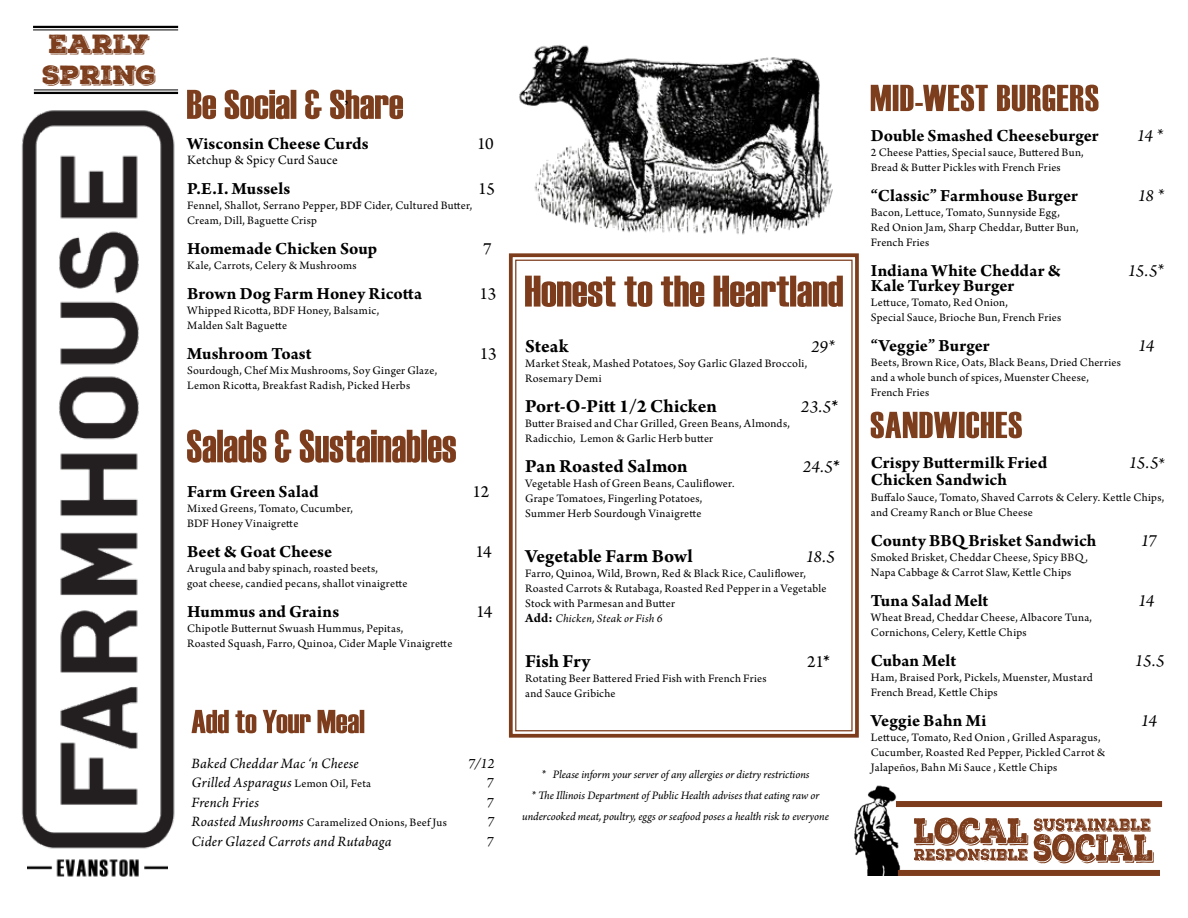
<style>
.page{position:relative;width:1188px;height:918px;background:#fff}
.page>*{position:absolute;margin:0;border:0;box-sizing:border-box;transform-origin:0 0}
.t1{font:25.5px/30.6px "Nexa Rust Slab Black Shadow 01";color:#7d3e1d}
.t2{font:700 19.5px "Arno Pro";letter-spacing:.005em;color:#000}
.t3{font:700 18px "Arno Pro";letter-spacing:.005em;color:#000}
.t4{font:italic 18px "Arno Pro";letter-spacing:-.045em;color:#000}
.t5{font:18px "Arno Pro";letter-spacing:-.02em;color:#000}
.t6{font:18px "Minion Pro";color:#000}
.t7{font:italic 15px "Arno Pro";letter-spacing:.015em;color:#000}
.t8{font:13.5px "Arno Pro";letter-spacing:.01em;color:#000}
.t9{font:12px/15px "Arno Pro";letter-spacing:.02em;color:#000}
.t10{font:italic 12px/21px "Arno Pro";letter-spacing:-.005em;color:#000;text-align:center}
.s1{font-style:normal;font-size:12px}
.s2{font-style:italic;font-size:15px}
.s3{font-weight:700;font-style:normal}
.s4{font-weight:700;font-size:13.5px}
.s5{font-style:italic}
.s6{font-weight:700}
</style>
<div class="page">
<svg style="left:192px;top:710px;width:172px;height:23px"></svg>
<svg style="left:871px;top:85px;width:228px;height:26px"></svg>
<svg style="left:871px;top:412px;width:151px;height:26px"></svg>
<svg style="left:187px;top:90px;width:216px;height:29px"></svg>
<svg style="left:187px;top:430px;width:269px;height:33px"></svg>
<img style="left:519px;top:44px;width:314px;height:191px">
<img style="left:854px;top:785px;width:47px;height:91px">
<div style="left:896px;top:801px;width:266px;height:6px;background:#7d3d1d"></div>
<div style="left:898px;top:870px;width:262px;height:6px;background:#7d3d1d"></div>
<svg style="left:1034px;top:818px;width:120px;height:45px"></svg>
<svg style="left:914px;top:818px;width:114px;height:43px"></svg>
<img style="left:21px;top:110px;width:154px;height:739px">
<hr style="left:33px;top:26px;width:145px;height:2px;background:#000">
<hr style="left:33px;top:30px;width:145px;height:1px;background:#000">
<hr style="left:34px;top:90px;width:144px;height:1px;background:#000">
<hr style="left:34px;top:92px;width:144px;height:2px;background:#000">
<img style="left:27px;top:859px;width:140px;height:18px">
<svg style="left:508px;top:253px;width:351px;height:485px"></svg>
<div style="left:515px;top:260px;width:338px;height:471px;border:1px solid #7d3d1d"></div>
<svg style="left:525px;top:276px;width:318px;height:31px"></svg>
<h1 class="t1" style="left:43px;top:29px;width:115px">EARLY<br>SPRING</h1>
<h3 class="t6" style="left:345px;top:85px;width:6px">,</h3>
<h3 class="t3" style="left:187px;top:133px;width:183px">Wisconsin Cheese Curds</h3>
<h3 class="t5" style="left:477px;top:134px;width:18px">10</h3>
<p class="t8" style="left:187px;top:152px;width:152px">Ketchup &amp; Spicy Curd Sauce</p>
<h3 class="t3" style="left:187px;top:178px;width:105px">P.E.I. Mussels</h3>
<h3 class="t5" style="left:478px;top:179px;width:18px">15</h3>
<p class="t9" style="left:187px;top:199px;width:287px">Fennel, Shallot, Serrano Pepper, BDF Cider, Cultured Butter,<br>Cream, Dill, Baguette Crisp</p>
<h3 class="t3" style="left:187px;top:238px;width:192px">Homemade Chicken Soup</h3>
<h3 class="t5" style="left:483px;top:239px;width:10px">7</h3>
<p class="t9" style="left:187px;top:259px;width:171px">Kale, Carrots, Celery &amp; Mushrooms</p>
<h3 class="t3" style="left:187px;top:283px;width:237px">Brown Dog Farm Honey Ricotta</h3>
<h3 class="t5" style="left:479px;top:284px;width:18px">13</h3>
<p class="t9" style="left:187px;top:304px;width:194px">Whipped Ricotta, BDF Honey, Balsamic,<br>Malden Salt Baguette</p>
<h3 class="t3" style="left:187px;top:343px;width:126px">Mushroom Toast</h3>
<h3 class="t5" style="left:480px;top:344px;width:18px">13</h3>
<p class="t9" style="left:187px;top:364px;width:252px">Sourdough, Chef Mix Mushrooms, Soy Ginger Glaze,<br>Lemon Ricotta, Breakfast Radish, Picked Herbs</p>
<h3 class="t3" style="left:187px;top:481px;width:133px">Farm Green Salad</h3>
<h3 class="t5" style="left:472px;top:482px;width:19px">12</h3>
<p class="t9" style="left:187px;top:502px;width:167px">Mixed Greens, Tomato, Cucumber,<br>BDF Honey Vinaigrette</p>
<h3 class="t3" style="left:187px;top:541px;width:147px">Beet &amp; Goat Cheese</h3>
<h3 class="t5" style="left:475px;top:542px;width:18px">14</h3>
<p class="t9" style="left:187px;top:562px;width:222px">Arugula and baby spinach, roasted beets,<br>goat cheese, candied pecans, shallot vinaigrette</p>
<h3 class="t3" style="left:187px;top:601px;width:154px">Hummus and Grains</h3>
<h3 class="t5" style="left:476px;top:602px;width:18px">14</h3>
<p class="t9" style="left:187px;top:622px;width:267px">Chipotle Butternut Swuash Hummus, Pepitas,<br>Roasted Squash, Farro, Quinoa, Cider Maple Vinaigrette</p>
<p class="t7" style="left:192px;top:755px;width:169px">Baked Cheddar Mac ‘n Cheese</p>
<p class="t7" style="left:468px;top:755px;width:28px">7/12</p>
<p class="t7" style="left:192px;top:774px;width:181px">Grilled Asparagus <span class="s1">Lemon Oil, Feta</span></p>
<p class="t7" style="left:486px;top:774px;width:9px">7</p>
<p class="t7" style="left:192px;top:794px;width:69px">French Fries</p>
<p class="t7" style="left:487px;top:794px;width:9px">7</p>
<p class="t9" style="left:192px;top:816px;width:257px"><span class="s2">Roasted Mushrooms</span> Caramelized Onions, Beef Jus</p>
<p class="t7" style="left:487px;top:813px;width:9px">7</p>
<p class="t7" style="left:192px;top:833px;width:201px">Cider Glazed Carrots and Rutabaga</p>
<p class="t7" style="left:486px;top:833px;width:9px">7</p>
<h2 class="t2" style="left:525px;top:335px;width:45px">Steak</h2>
<h3 class="t4" style="left:811px;top:336px;width:25px">29*</h3>
<p class="t9" style="left:525px;top:356px;width:284px">Market Steak, Mashed Potatoes, Soy Garlic Glazed Broccoli,<br>Rosemary Demi</p>
<h2 class="t2" style="left:525px;top:395px;width:193px">Port-O-Pitt 1/2 Chicken</h2>
<h3 class="t4" style="left:801px;top:396px;width:39px">23.5<span class="s3">*</span></h3>
<p class="t9" style="left:525px;top:416px;width:266px">Butter Braised and Char Grilled, Green Beans, Almonds,<br>Radicchio, Lemon &amp; Garlic Herb butter</p>
<h2 class="t2" style="left:525px;top:455px;width:164px">Pan Roasted Salmon</h2>
<h3 class="t4" style="left:803px;top:456px;width:39px">24.5<span class="s3">*</span></h3>
<p class="t9" style="left:525px;top:476px;width:211px">Vegetable Hash of Green Beans, Cauliflower.<br>Grape Tomatoes, Fingerling Potatoes,<br>Summer Herb Sourdough Vinaigrette</p>
<h2 class="t2" style="left:525px;top:545px;width:169px">Vegetable Farm Bowl</h2>
<h3 class="t4" style="left:806px;top:546px;width:31px">18.5</h3>
<p class="t9" style="left:525px;top:566px;width:303px">Farro, Quinoa, Wild, Brown, Red &amp; Black Rice, Cauliflower, Roasted Carrots &amp; Rutabaga, Roasted Red Pepper in a Vegetable Stock with Parmesan and Butter<br><span class="s4">Add:</span> <span class="s5">Chicken, Steak or Fish 6</span></p>
<h2 class="t2" style="left:525px;top:650px;width:67px">Fish Fry</h2>
<h3 class="t5" style="left:807px;top:651px;width:24px">21<span class="s6">*</span></h3>
<p class="t9" style="left:525px;top:671px;width:243px">Rotating Beer Battered Fried Fish with French Fries and Sauce Gribiche</p>
<p class="t10" style="left:522px;top:764px;width:308px">* Please inform your server of any allergies or dietry restrictions<br>* The Illinois Department of Public Health advises that eating raw or undercooked meat, poultry, eggs or seafood poses a health risk to everyone</p>
<h3 class="t3" style="left:871px;top:125px;width:229px">Double Smashed Cheeseburger</h3>
<h3 class="t4" style="left:1137px;top:125px;width:28px">14 *</h3>
<p class="t9" style="left:871px;top:146px;width:214px">2 Cheese Patties, Special sauce, Buttered Bun,<br>Bread &amp; Butter Pickles with French Fries</p>
<h3 class="t3" style="left:871px;top:185px;width:209px">“Classic” Farmhouse Burger</h3>
<h3 class="t4" style="left:1138px;top:185px;width:28px">18 *</h3>
<p class="t9" style="left:871px;top:206px;width:209px">Bacon, Lettuce, Tomato, Sunnyside Egg,<br>Red Onion Jam, Sharp Cheddar, Butter Bun,<br>French Fries</p>
<h3 class="t3" style="left:871px;top:260px;width:192px">Indiana White Cheddar &amp;</h3>
<h3 class="t4" style="left:1128px;top:260px;width:37px">15.5*</h3>
<h3 class="t3" style="left:871px;top:275px;width:145px">Kale Turkey Burger</h3>
<p class="t9" style="left:871px;top:296px;width:192px">Lettuce, Tomato, Red Onion,<br>Special Sauce, Brioche Bun, French Fries</p>
<h3 class="t3" style="left:871px;top:335px;width:120px">“Veggie” Burger</h3>
<h3 class="t4" style="left:1138px;top:335px;width:18px">14</h3>
<p class="t9" style="left:871px;top:356px;width:252px">Beets, Brown Rice, Oats, Black Beans, Dried Cherries and a whole bunch of spices, Muenster Cheese,<br>French Fries</p>
<h3 class="t3" style="left:871px;top:452px;width:178px">Crispy Buttermilk Fried</h3>
<h3 class="t4" style="left:1129px;top:452px;width:37px">15.5*</h3>
<h3 class="t3" style="left:871px;top:469px;width:138px">Chicken Sandwich</h3>
<p class="t9" style="left:871px;top:491px;width:295px">Buffalo Sauce, Tomato, Shaved Carrots &amp; Celery. Kettle Chips, and Creamy Ranch or Blue Cheese</p>
<h3 class="t3" style="left:871px;top:530px;width:227px">County BBQ Brisket Sandwich</h3>
<h3 class="t4" style="left:1141px;top:530px;width:18px">17</h3>
<p class="t9" style="left:871px;top:551px;width:219px">Smoked Brisket, Cheddar Cheese, Spicy BBQ ,<br>Napa Cabbage &amp; Carrot Slaw, Kettle Chips</p>
<h3 class="t3" style="left:871px;top:590px;width:119px">Tuna Salad Melt</h3>
<h3 class="t4" style="left:1138px;top:590px;width:18px">14</h3>
<p class="t9" style="left:871px;top:611px;width:223px">Wheat Bread, Cheddar Cheese, Albacore Tuna,<br>Cornichons, Celery, Kettle Chips</p>
<h3 class="t3" style="left:871px;top:650px;width:87px">Cuban Melt</h3>
<h3 class="t4" style="left:1135px;top:650px;width:31px">15.5</h3>
<p class="t9" style="left:871px;top:671px;width:223px">Ham, Braised Pork, Pickels, Muenster, Mustard<br>French Bread, Kettle Chips</p>
<h3 class="t3" style="left:871px;top:710px;width:117px">Veggie Bahn Mi</h3>
<h3 class="t4" style="left:1141px;top:710px;width:18px">14</h3>
<p class="t9" style="left:871px;top:731px;width:236px">Lettuce, Tomato, Red Onion , Grilled Asparagus,<br>Cucumber, Roasted Red Pepper, Pickled Carrot &amp;<br>Jalapeños, Bahn Mi Sauce , Kettle Chips</p>
</div>
